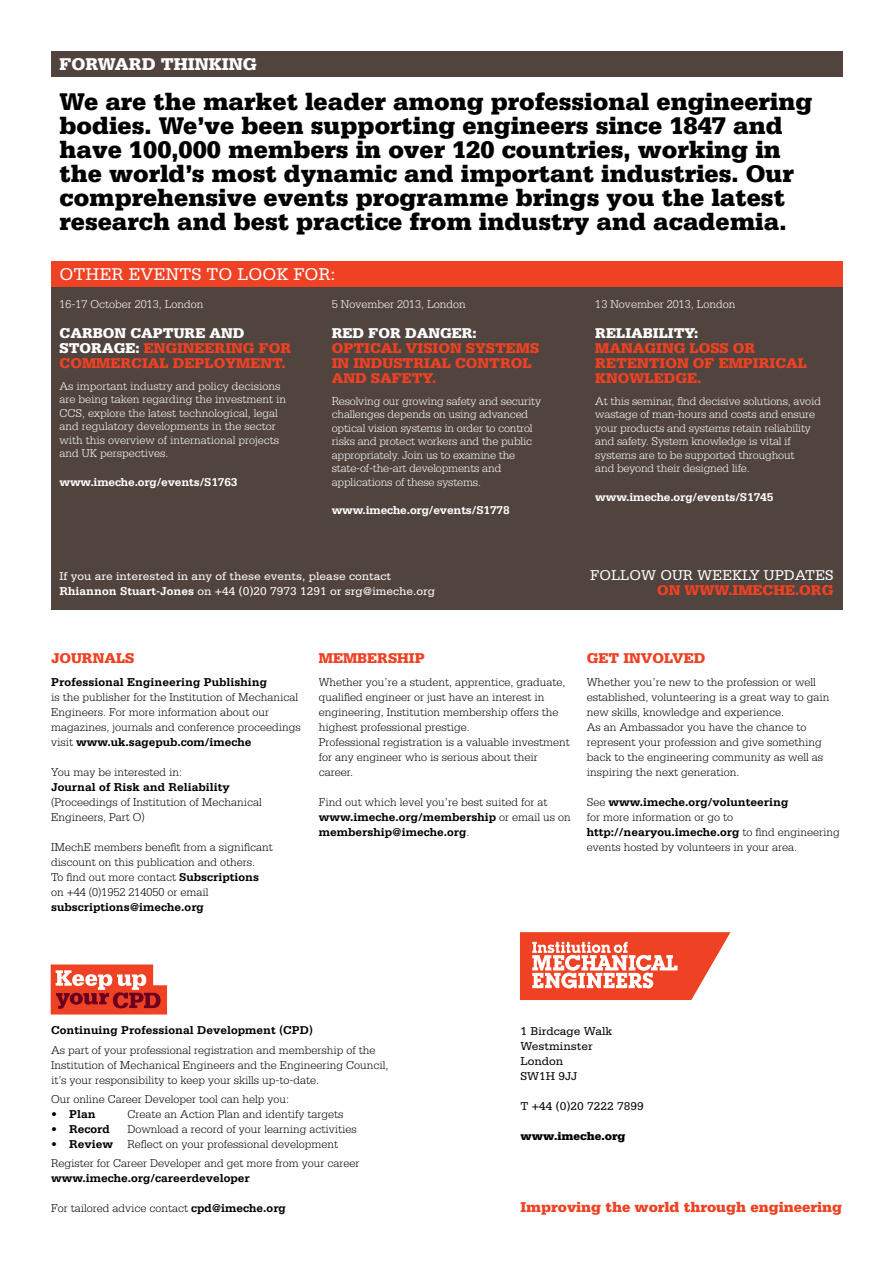
<style>
.page{position:relative;width:893px;height:1263px;background:#fff}
.page>*{position:absolute;margin:0;border:0;box-sizing:border-box;transform-origin:0 0}
.t1{font:900 25.5px/24px "Serifa Std";color:#000}
.t2{font:18px "Serifa Std";color:#fff}
.t3{font:900 18px "Serifa Std";color:#fff}
.t4{font:900 15px/15px "Serifa Std";color:#ef4123}
.t5{font:15px "Serifa Std";color:#fff}
.t6{font:300 12px/15px "Serifa Std";color:#000}
.t7{font:300 12px/13.5px "Serifa Std";letter-spacing:-.015em;color:#fff}
.t8{font:700 12px "Serifa Std";color:#000}
.t9{font:12px "Serifa Std";color:#fff}
.t10{font:700 12px "Serifa Std";letter-spacing:-.015em;color:#fff}
.t11{font:12px "Serifa Std";color:#000}
.t12{font:900 12px "Serifa Std";color:#000}
.s1{color:#fff}
.s2{font-weight:700}
.s3{font-weight:300}
</style>
<div class="page">
<div style="left:51px;top:51px;width:791px;height:26px;background:#51443f"></div>
<div style="left:51px;top:274px;width:791px;height:336px;background:#51443f"></div>
<div style="left:51px;top:261px;width:791px;height:25px;background:#ef4123"></div>
<svg style="left:520px;top:932px;width:210px;height:68px"></svg>
<svg style="left:51px;top:964px;width:116px;height:50px;background:#de5b4c"></svg>
<p class="t3" style="left:60px;top:53px;width:199px">FORWARD THINKING</p>
<p class="t1" style="left:60px;top:90px;width:754px">We are the market leader among professional engineering bodies. We’ve been supporting engineers since 1847 and have 100,000 members in over 120 countries, working in the world’s most dynamic and important industries. Our comprehensive events programme brings you the latest research and best practice from industry and academia.</p>
<p class="t2" style="left:60px;top:264px;width:278px">OTHER EVENTS TO LOOK FOR:</p>
<p class="t7" style="left:332px;top:297px;width:136px">5 November 2013, London</p>
<p class="t4" style="left:332px;top:325px;width:209px"><span class="s1">RED FOR DANGER:<br></span>OPTICAL VISION SYSTEMS<br>IN INDUSTRIAL CONTROL<br>AND SAFETY.</p>
<p class="t7" style="left:332px;top:394px;width:211px">Resolving our growing safety and security challenges depends on using advanced optical vision systems in order to control risks and protect workers and the public appropriately. Join us to examine the state-of-the-art developments and applications of these systems.</p>
<p class="t10" style="left:332px;top:503px;width:180px">www.imeche.org/events/S1778</p>
<p class="t7" style="left:60px;top:297px;width:146px">16-17 October 2013, London</p>
<p class="t4" style="left:60px;top:325px;width:233px"><span class="s1">CARBON CAPTURE AND<br>STORAGE:</span> ENGINEERING FOR<br>COMMERCIAL DEPLOYMENT.</p>
<p class="t7" style="left:60px;top:379px;width:228px">As important industry and policy decisions are being taken regarding the investment in CCS, explore the latest technological, legal and regulatory developments in the sector with this overview of international projects and UK perspectives.</p>
<p class="t10" style="left:60px;top:475px;width:180px">www.imeche.org/events/S1763</p>
<p class="t9" style="left:60px;top:570px;width:333px">If you are interested in any of these events, please contact</p>
<p class="t9" style="left:60px;top:585px;width:377px"><span class="s2">Rhiannon Stuart-Jones</span> on +44 (0)20 7973 1291 or srg@imeche.org</p>
<p class="t7" style="left:595px;top:297px;width:142px">13 November 2013, London</p>
<p class="t4" style="left:595px;top:325px;width:213px"><span class="s1">RELIABILITY:<br></span>MANAGING LOSS OR<br>RETENTION OF EMPIRICAL<br>KNOWLEDGE.</p>
<p class="t7" style="left:595px;top:394px;width:227px">At this seminar, find decisive solutions, avoid wastage of man-hours and costs and ensure your products and systems retain reliability and safety. System knowledge is vital if systems are to be supported throughout<br>and beyond their designed life.</p>
<p class="t10" style="left:595px;top:490px;width:180px">www.imeche.org/events/S1745</p>
<p class="t5" style="left:590px;top:567px;width:245px">FOLLOW OUR WEEKLY UPDATES</p>
<p class="t4" style="left:657px;top:583px;width:178px">ON WWW.IMECHE.ORG</p>
<p class="t4" style="left:51px;top:650px;width:85px">JOURNALS</p>
<p class="t8" style="left:51px;top:675px;width:218px">Professional Engineering Publishing</p>
<p class="t6" style="left:51px;top:690px;width:251px">is the publisher for the Institution of Mechanical Engineers. For more information about our magazines, journals and conference proceedings visit <span class="s2">www.uk.sagepub.com/imeche</span></p>
<p class="t6" style="left:51px;top:765px;width:133px">You may be interested in:</p>
<p class="t6" style="left:51px;top:780px;width:212px"><span class="s2">Journal of Risk and Reliability </span>(Proceedings of Institution of Mechanical<br>Engineers, Part O)</p>
<p class="t6" style="left:51px;top:840px;width:223px">IMechE members benefit from a significant discount on this publication and others.</p>
<p class="t6" style="left:51px;top:870px;width:210px">To find out more contact <span class="s2">Subscriptions</span></p>
<p class="t6" style="left:51px;top:885px;width:159px">on +44 (0)1952 214050 or email</p>
<p class="t8" style="left:51px;top:900px;width:154px">subscriptions@imeche.org</p>
<p class="t4" style="left:319px;top:650px;width:107px">MEMBERSHIP</p>
<p class="t6" style="left:319px;top:675px;width:248px">Whether you’re a student, apprentice, graduate, qualified engineer or just have an interest in engineering, Institution membership offers the highest professional prestige.</p>
<p class="t6" style="left:319px;top:735px;width:252px">Professional registration is a valuable investment for any engineer who is serious about their career.</p>
<p class="t6" style="left:319px;top:795px;width:254px">Find out which level you’re best suited for at <span class="s2">www.imeche.org/membership</span> or email us on <span class="s2">membership@imeche.org</span>.</p>
<p class="t4" style="left:587px;top:650px;width:120px">GET INVOLVED</p>
<p class="t6" style="left:587px;top:675px;width:244px">Whether you’re new to the profession or well established, volunteering is a great way to gain new skills, knowledge and experience.</p>
<p class="t6" style="left:587px;top:720px;width:238px">As an Ambassador you have the chance to represent your profession and give something back to the engineering community as well as inspiring the next generation.</p>
<p class="t8" style="left:587px;top:795px;width:203px"><span class="s3">See</span> www.imeche.org/volunteering</p>
<p class="t6" style="left:587px;top:810px;width:148px">for more information or go to</p>
<p class="t6" style="left:587px;top:825px;width:255px"><span class="s2">http://nearyou.imeche.org</span> to find engineering events hosted by volunteers in your area.</p>
<p class="t8" style="left:51px;top:1023px;width:264px">Continuing Professional Development (CPD)</p>
<p class="t6" style="left:51px;top:1042px;width:339px">As part of your professional registration and membership of the<br>Institution of Mechanical Engineers and the Engineering Council, it’s your responsibility to keep your skills up-to-date.</p>
<p class="t6" style="left:51px;top:1091px;width:240px">Our online Career Developer tool can help you:</p>
<p class="t8" style="left:51px;top:1107px;width:46px"><span class="s3">•</span> Plan</p>
<p class="t6" style="left:128px;top:1106px;width:218px">Create an Action Plan and identify targets</p>
<p class="t8" style="left:51px;top:1122px;width:60px"><span class="s3">•</span> Record</p>
<p class="t6" style="left:128px;top:1121px;width:231px">Download a record of your learning activities</p>
<p class="t6" style="left:51px;top:1136px;width:289px">• <span class="s2">Review</span> Reflect on your professional development</p>
<p class="t6" style="left:51px;top:1156px;width:310px">Register for Career Developer and get more from your career</p>
<p class="t8" style="left:51px;top:1171px;width:200px">www.imeche.org/careerdeveloper</p>
<p class="t6" style="left:51px;top:1201px;width:236px">For tailored advice contact <span class="s2">cpd@imeche.org</span></p>
<p class="t11" style="left:520px;top:1024px;width:93px">1 Birdcage Walk</p>
<p class="t11" style="left:520px;top:1039px;width:74px">Westminster</p>
<p class="t11" style="left:520px;top:1054px;width:44px">London</p>
<p class="t11" style="left:520px;top:1069px;width:58px">SW1H 9JJ</p>
<p class="t11" style="left:520px;top:1099px;width:125px">T +44 (0)20 7222 7899</p>
<p class="t12" style="left:520px;top:1129px;width:106px">www.imeche.org</p>
<p class="t4" style="left:520px;top:1199px;width:323px">Improving the world through engineering</p>
</div>
